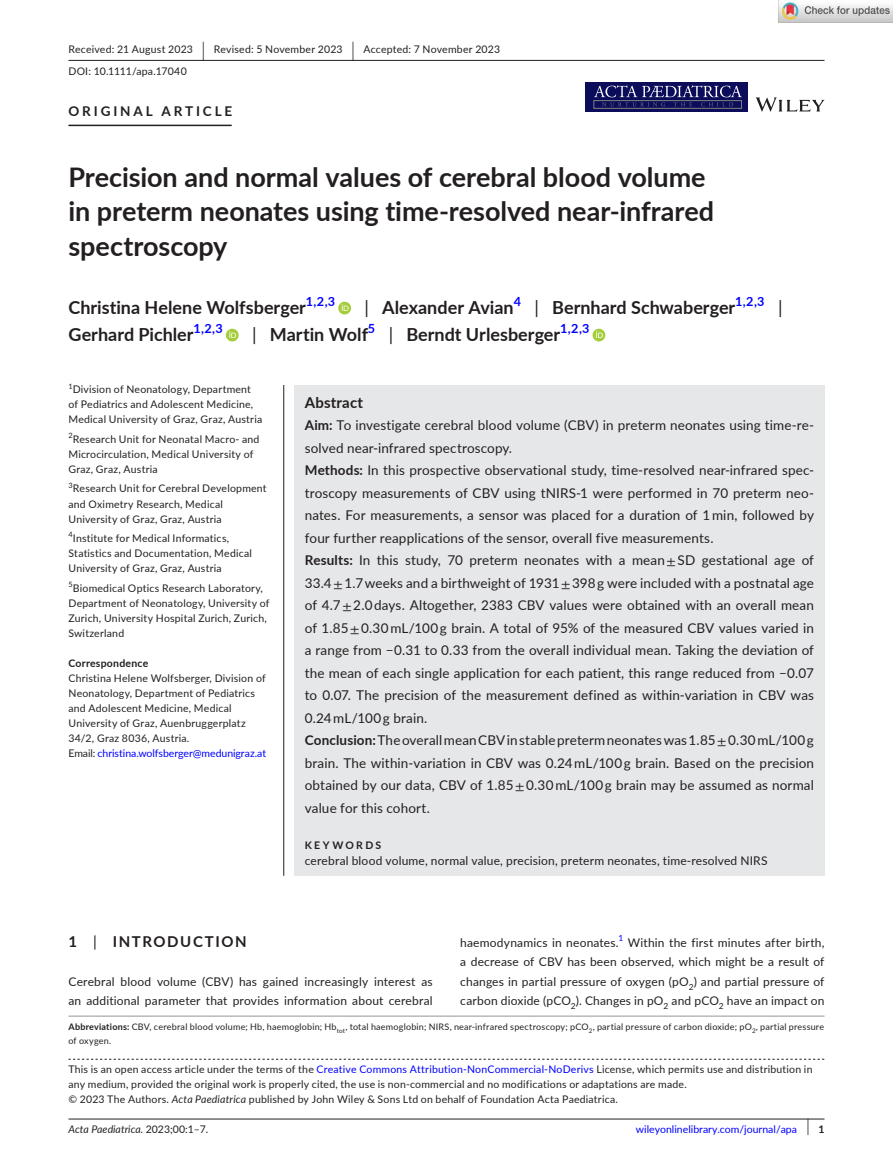
<style>
.page{position:relative;width:893px;height:1174px;background:#fff}
.page>*{position:absolute;margin:0;border:0;box-sizing:border-box;transform-origin:0 0}
.t1{font:700 27px/34.5px "Lato";color:#231f20}
.t2{font:700 18px "Lato";color:#231f20}
.t3{font:700 15px "Lato";letter-spacing:.1em;color:#231f20}
.t4{font:700 15px "Lato";letter-spacing:.015em;color:#231f20}
.t5{font:13.5px/22.5px "Lato";letter-spacing:.01em;color:#231f20}
.t6{font:700 13.5px "Lato";letter-spacing:.21em;color:#231f20}
.t7{font:12px/19.5px "Lato";letter-spacing:.015em;color:#231f20}
.t8{font:10.5px/15px "Lato";letter-spacing:.02em;color:#231f20}
.t9{font:10.5px "Lato";color:#00f}
.t10{font:italic 10.5px "Lato";color:#231f20}
.t11{font:700 10.5px "Lato";letter-spacing:.02em;color:#231f20}
.t12{font:700 10.5px "Lato";letter-spacing:.22em;color:#231f20}
.t13{font:9px/13.5px "Lato";letter-spacing:.025em;color:#231f20}
.t14{font:8.4px "Lato";color:#00f}
.s1{font-size:19.65px}
.s2{font-weight:400}
.s3{color:#00f}
.s4{font-weight:700}
.s5{font-family:"STIX"}
.s6{font-style:italic}
.s7{font-style:normal}
.s8{font-size:17.4px;color:#231f20}
.s9{font-weight:700;color:#231f20}
</style>
<div class="page">
<hr style="left:68px;top:1118px;width:756px;height:1px;background:#231f20">
<svg style="left:756px;top:97px;width:68px;height:15px"></svg>
<svg style="left:586px;top:82px;width:162px;height:30px;background:#16175d"></svg>
<svg style="left:594px;top:85px;width:148px;height:21px;background:#333472"></svg>
<hr style="left:68px;top:60px;width:756px;height:1px;background:#231f20">
<hr style="left:68px;top:125px;width:164px;height:1px;background:#231f20">
<svg style="left:338px;top:302px;width:13px;height:12px"></svg>
<svg style="left:342px;top:304px;width:7px;height:7px"></svg>
<div style="left:226px;top:329px;width:13px;height:12px;background:#a5cd39;border-radius:50%"></div>
<svg style="left:229px;top:331px;width:7px;height:7px"></svg>
<div style="left:593px;top:329px;width:12px;height:12px;background:#a5cd39;border-radius:50%"></div>
<svg style="left:596px;top:331px;width:7px;height:7px"></svg>
<svg style="left:68px;top:1058px;width:756px;height:1px"></svg>
<hr style="left:68px;top:1015px;width:756px;height:1px;background:#939598">
<div style="left:294px;top:385px;width:530px;height:490px;background:#e6e7e9"></div>
<hr style="left:283px;top:385px;width:1px;height:490px;background:#231f20">
<img style="left:779px;top:0;width:114px;height:22px">
<p class="t8" style="left:68px;top:38px;width:433px;line-height:21.8px">Received: 21 August 2023 <span class="s1">|</span> Revised: 5 November 2023 <span class="s1">|</span> Accepted: 7 November 2023<br>DOI: 10.1111/apa.17040</p>
<p class="t6" style="left:68px;top:102px;width:165px">ORIGINAL ARTICLE</p>
<h1 class="t1" style="left:68px;top:159px;width:647px">Precision and normal values of cerebral blood volume in preterm neonates using time-resolved near-infrared spectroscopy</h1>
<h2 class="t2" style="left:68px;top:295px;width:268px">Christina Helene Wolfsberger<sup>1,2,3</sup></h2>
<h2 class="t2" style="left:364px;top:295px;width:420px"><span class="s2">|</span> Alexander Avian<sup>4</sup> <span class="s2">|</span> Bernhard Schwaberger<sup>1,2,3</sup> <span class="s2">|</span></h2>
<h2 class="t2" style="left:68px;top:322px;width:156px">Gerhard Pichler<sup>1,2,3</sup></h2>
<h2 class="t2" style="left:252px;top:322px;width:339px"><span class="s2">|</span> Martin Wolf<sup>5</sup> <span class="s2">|</span> Berndt Urlesberger<sup>1,2,3</sup></h2>
<p class="t8" style="left:68px;top:382px;width:195px"><sup>1</sup>Division of Neonatology, Department of Pediatrics and Adolescent Medicine,<br>Medical University of Graz, Graz, Austria</p>
<p class="t8" style="left:68px;top:431px;width:193px"><sup>2</sup>Research Unit for Neonatal Macro- and<br>Microcirculation, Medical University of<br>Graz, Graz, Austria</p>
<p class="t8" style="left:68px;top:482px;width:200px"><sup>3</sup>Research Unit for Cerebral Development and Oximetry Research, Medical<br>University of Graz, Graz, Austria</p>
<p class="t8" style="left:68px;top:531px;width:185px"><sup>4</sup>Institute for Medical Informatics,<br>Statistics and Documentation, Medical<br>University of Graz, Graz, Austria</p>
<p class="t8" style="left:68px;top:581px;width:203px"><sup>5</sup>Biomedical Optics Research Laboratory, Department of Neonatology, University of Zurich, University Hospital Zurich, Zurich, Switzerland</p>
<p class="t11" style="left:68px;top:655px;width:81px">Correspondence</p>
<p class="t8" style="left:68px;top:671px;width:199px">Christina Helene Wolfsberger, Division of Neonatology, Department of Pediatrics and Adolescent Medicine, Medical University of Graz, Auenbruggerplatz 34/2, Graz 8036, Austria.<br>Email: <span class="s3">christina.wolfsberger@medunigraz.at</span></p>
<h3 class="t4" style="left:305px;top:391px;width:60px">Abstract</h3>
<p class="t5" style="left:305px;top:415px;width:511px"><span class="s4">Aim:</span> To investigate cerebral blood volume (CBV) in preterm neonates using time-re&shy;solved near-infrared spectroscopy.<br><span class="s4">Methods:</span> In this prospective observational study, time-resolved near-infrared spec&shy;troscopy measurements of CBV using tNIRS-1 were performed in 70 preterm neo&shy;nates. For measurements, a sensor was placed for a duration of 1 min, followed by four further reapplications of the sensor, overall five measurements.<br><span class="s4">Results:</span> In this study, 70 preterm neonates with a mean <span class="s5">±</span> SD gestational age of 33.4 <span class="s5">±</span> 1.7 weeks and a birthweight of 1931 <span class="s5">±</span> 398 g were included with a postnatal age of 4.7 <span class="s5">±</span> 2.0 days. Altogether, 2383 CBV values were obtained with an overall mean of 1.85 <span class="s5">±</span> 0.30 mL/100 g brain. A total of 95% of the measured CBV values varied in a range from −0.31 to 0.33 from the overall individual mean. Taking the deviation of the mean of each single application for each patient, this range reduced from −0.07 to 0.07. The precision of the measurement defined as within-variation in CBV was 0.24 mL/100 g brain.<br><span class="s4">Conclusion:</span> The overall mean CBV in stable preterm neonates was 1.85 <span class="s5">±</span> 0.30 mL/100 g brain. The within-variation in CBV was 0.24 mL/100 g brain. Based on the precision obtained by our data, CBV of 1.85 <span class="s5">±</span> 0.30 mL/100 g brain may be assumed as normal value for this cohort.</p>
<p class="t12" style="left:305px;top:837px;width:78px">KEYWORDS</p>
<p class="t7" style="left:305px;top:850px;width:464px">cerebral blood volume, normal value, precision, preterm neonates, time-resolved NIRS</p>
<h3 class="t3" style="left:68px;top:930px;width:180px">1 <span class="s2">|</span> INTRODUCTION</h3>
<p class="t7" style="left:68px;top:972px;width:366px">Cerebral blood volume (CBV) has gained increasingly interest as an additional parameter that provides information about cerebral</p>
<p class="t7" style="left:460px;top:933px;width:160px">haemodynamics in neonates.</p>
<p class="t14" style="left:618px;top:935px;width:6px">1</p>
<p class="t7" style="left:460px;top:933px;width:366px;text-align:justify;text-indent:168px">Within the first minutes after birth, a decrease of CBV has been observed, which might be a result of changes in partial pressure of oxygen (pO<sub>2</sub>) and partial pressure of carbon dioxide (pCO<sub>2</sub>). Changes in pO<sub>2</sub> and pCO<sub>2</sub> have an impact on</p>
<p class="t13" style="left:68px;top:1020px;width:757px"><span class="s4">Abbreviations:</span> CBV, cerebral blood volume; Hb, haemoglobin; Hb<sub>tot</sub>, total haemoglobin; NIRS, near-infrared spectroscopy; pCO<sub>2</sub>, partial pressure of carbon dioxide; pO<sub>2</sub>, partial pressure of oxygen.</p>
<p class="t8" style="left:68px;top:1062px;width:746px">This is an open access article under the terms of the <span class="s3">Creative Commons Attribution-NonCommercial-NoDerivs</span> License, which permits use and distribution in any medium, provided the original work is properly cited, the use is non-commercial and no modifications or adaptations are made.<br>© 2023 The Authors. <span class="s6">Acta Paediatrica</span> published by John Wiley &amp; Sons Ltd on behalf of Foundation Acta Paediatrica.</p>
<p class="t10" style="left:68px;top:1125px;width:141px">Acta Paediatrica. <span class="s7">2023;00:1–7.</span></p>
<p class="t9" style="left:636px;top:1124px;width:190px">wileyonlinelibrary.com/journal/apa <span class="s8">|</span> <span class="s9">1</span></p>
</div>
